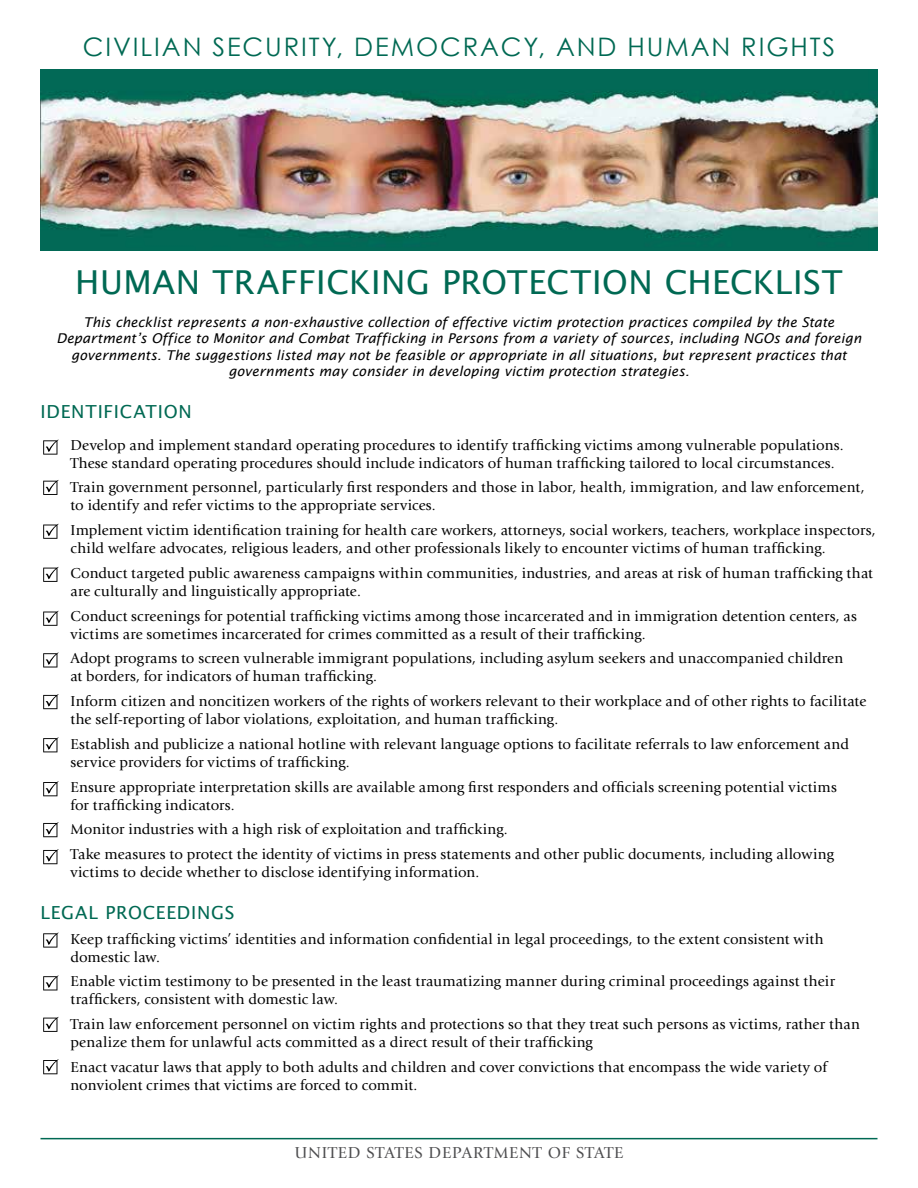
<style>
.page{position:relative;width:918px;height:1188px;background:#fff}
.page>*{position:absolute;margin:0;border:0;box-sizing:border-box;transform-origin:0 0}
.t1{font:33px "Lucida Sans";letter-spacing:.015em;color:#006953}
.t2{font:25.5px "Century Gothic";letter-spacing:.075em;color:#006953}
.t3{font:18px "Lucida Sans";letter-spacing:.045em;color:#006953}
.t4{font:16.5px "Giovanni Std";letter-spacing:.05em;color:#4d4d4f}
.t5{font:15px/18px "Giovanni Std";letter-spacing:.01em;color:#000}
.t6{font:italic 13.5px/16.5px "Lucida Sans";letter-spacing:.005em;color:#000;text-align:center}
</style>
<div class="page">
<hr style="left:40px;top:1138px;width:838px;height:1px;background:#006953">
<svg style="left:43px;top:440px;width:16px;height:15px"></svg>
<svg style="left:43px;top:480px;width:16px;height:15px"></svg>
<svg style="left:43px;top:524px;width:16px;height:15px"></svg>
<svg style="left:43px;top:567px;width:16px;height:15px"></svg>
<svg style="left:43px;top:611px;width:16px;height:15px"></svg>
<svg style="left:43px;top:652px;width:16px;height:16px"></svg>
<svg style="left:43px;top:694px;width:16px;height:15px"></svg>
<svg style="left:43px;top:737px;width:16px;height:15px"></svg>
<svg style="left:43px;top:781px;width:16px;height:15px"></svg>
<svg style="left:43px;top:822px;width:16px;height:15px"></svg>
<svg style="left:43px;top:849px;width:16px;height:15px"></svg>
<svg style="left:43px;top:932px;width:16px;height:16px"></svg>
<svg style="left:43px;top:975px;width:16px;height:15px"></svg>
<svg style="left:43px;top:1017px;width:16px;height:15px"></svg>
<svg style="left:43px;top:1059px;width:16px;height:15px"></svg>
<img style="left:40px;top:69px;width:838px;height:182px">
<h2 class="t2" style="left:83px;top:31px;width:754px">CIVILIAN SECURITY, DEMOCRACY, AND HUMAN RIGHTS</h2>
<h1 class="t1" style="left:75px;top:263px;width:769px">HUMAN TRAFFICKING PROTECTION CHECKLIST</h1>
<p class="t6" style="left:56px;top:314px;width:807px">This checklist represents a non-exhaustive collection of effective victim protection practices compiled by the State Department’s Office to Monitor and Combat Trafficking in Persons from a variety of sources, including NGOs and foreign governments. The suggestions listed may not be feasible or appropriate in all situations, but represent practices that governments may consider in developing victim protection strategies.</p>
<p class="t3" style="left:40px;top:401px;width:153px">IDENTIFICATION</p>
<p class="t5" style="left:70px;top:436px;width:775px">Develop and implement standard operating procedures to identify trafficking victims among vulnerable populations.<br>These standard operating procedures should include indicators of human trafficking tailored to local circumstances.</p>
<p class="t5" style="left:70px;top:479px;width:796px">Train government personnel, particularly first responders and those in labor, health, immigration, and law enforcement, to identify and refer victims to the appropriate services.</p>
<p class="t5" style="left:70px;top:521px;width:807px">Implement victim identification training for health care workers, attorneys, social workers, teachers, workplace inspectors, child welfare advocates, religious leaders, and other professionals likely to encounter victims of human trafficking.</p>
<p class="t5" style="left:70px;top:564px;width:804px">Conduct targeted public awareness campaigns within communities, industries, and areas at risk of human trafficking that are culturally and linguistically appropriate.</p>
<p class="t5" style="left:70px;top:607px;width:788px">Conduct screenings for potential trafficking victims among those incarcerated and in immigration detention centers, as victims are sometimes incarcerated for crimes committed as a result of their trafficking.</p>
<p class="t5" style="left:70px;top:650px;width:774px">Adopt programs to screen vulnerable immigrant populations, including asylum seekers and unaccompanied children at borders, for indicators of human trafficking.</p>
<p class="t5" style="left:70px;top:692px;width:797px">Inform citizen and noncitizen workers of the rights of workers relevant to their workplace and of other rights to facilitate the self-reporting of labor violations, exploitation, and human trafficking.</p>
<p class="t5" style="left:70px;top:735px;width:780px">Establish and publicize a national hotline with relevant language options to facilitate referrals to law enforcement and service providers for victims of trafficking.</p>
<p class="t5" style="left:70px;top:778px;width:768px">Ensure appropriate interpretation skills are available among first responders and officials screening potential victims for trafficking indicators.</p>
<p class="t5" style="left:70px;top:817px;width:765px;line-height:24.8px">Monitor industries with a high risk of exploitation and trafficking.<br>Take measures to protect the identity of victims in press statements and other public documents, including allowing</p>
<p class="t5" style="left:70px;top:863px;width:410px">victims to decide whether to disclose identifying information.</p>
<p class="t3" style="left:40px;top:902px;width:196px">LEGAL PROCEEDINGS</p>
<p class="t5" style="left:70px;top:930px;width:755px">Keep trafficking victims’ identities and information confidential in legal proceedings, to the extent consistent with domestic law.</p>
<p class="t5" style="left:70px;top:973px;width:766px">Enable victim testimony to be presented in the least traumatizing manner during criminal proceedings against their traffickers, consistent with domestic law.</p>
<p class="t5" style="left:70px;top:1015px;width:791px">Train law enforcement personnel on victim rights and protections so that they treat such persons as victims, rather than penalize them for unlawful acts committed as a direct result of their trafficking</p>
<p class="t5" style="left:70px;top:1058px;width:758px">Enact vacatur laws that apply to both adults and children and cover convictions that encompass the wide variety of nonviolent crimes that victims are forced to commit.</p>
<p class="t4" style="left:295px;top:1144px;width:330px">UNITED STATES DEPARTMENT OF STATE</p>
</div>
